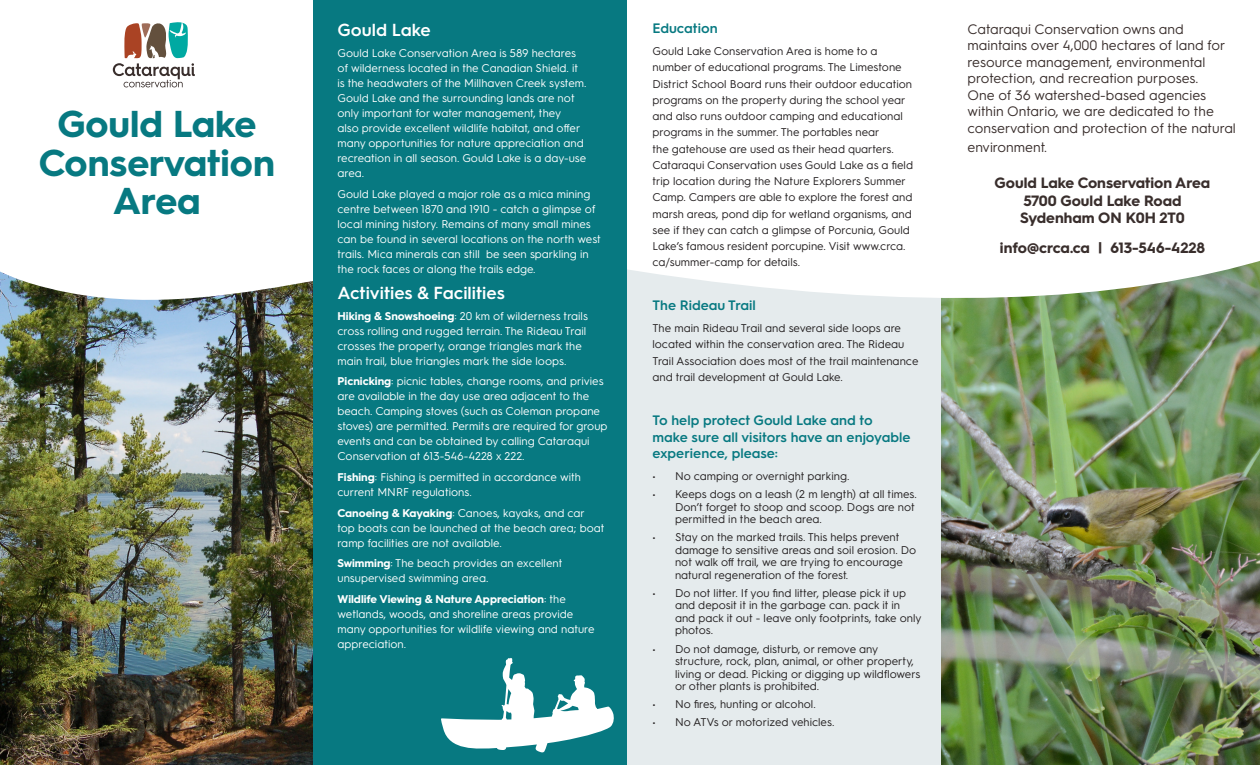
<style>
.page{position:relative;width:1260px;height:765px;background:#fff}
.page>*{position:absolute;margin:0;border:0;box-sizing:border-box;transform-origin:0 0}
.t1{font:700 37.5px/38.8px "Hurme Geometric Sans 3";color:#077981;text-align:center}
.body_text{font:600 17.5px "Hurme Geometric Sans 3";color:#fff}
.Intro_text{font:700 15px/17.5px "Hurme Geometric Sans 3";color:#392e2c;text-align:center}
.Intro_text-2{font:13.75px/16.5px "Hurme Geometric Sans 3";color:#392e2c}
.body_text-2{font:600 13.75px/16.5px "Hurme Geometric Sans 3";color:#077981}
.body_text-3{font:11.25px/15px "Hurme Geometric Sans 3";color:#fff}
.body_text-4{font:11.25px/16.2px "Hurme Geometric Sans 3";color:#231f20}
.s1{font-weight:700}
</style>
<div class="page">
<img style="left:0;top:300px;width:313px;height:465px">
<img style="left:941px;top:300px;width:319px;height:465px">
<div style="left:626px;top:209px;width:315px;height:556px;background:#e5ebed"></div>
<svg style="left:0;top:0;width:1260px;height:300px"></svg>
<svg style="left:113px;top:22px;width:82px;height:65px"></svg>
<div style="left:313px;top:0;width:313px;height:765px;background:#077981"></div>
<svg style="left:441px;top:658px;width:173px;height:94px"></svg>
<h1 class="t1" style="left:39px;top:102px;width:238px">Gould Lake<br>Conservation<br>Area</h1>
<p class="body_text" style="left:338px;top:18px;width:95px">Gould Lake</p>
<p class="body_text-3" style="left:338px;top:45px;width:251px">Gould Lake Conservation Area is 589 hectares of wilderness located in the Canadian Shield. it is the headwaters of the Millhaven Creek system.<br>Gould Lake and the surrounding lands are not only important for water management, they<br>also provide excellent wildlife habitat, and offer many opportunities for nature appreciation and recreation in all season. Gould Lake is a day-use area.</p>
<p class="body_text-3" style="left:338px;top:185px;width:265px">Gould Lake played a major role as a mica mining centre between 1870 and 1910 - catch a glimpse of local mining history. Remains of many small mines can be found in several locations on the north west trails. Mica minerals can still be seen sparkling in the rock faces or along the trails edge.</p>
<p class="body_text" style="left:338px;top:281px;width:169px">Activities &amp; Facilities</p>
<p class="body_text-3" style="left:338px;top:308px;width:252px"><span class="s1">Hiking &amp; Snowshoeing</span>: 20 km of wilderness trails cross rolling and rugged terrain. The Rideau Trail crosses the property, orange triangles mark the main trail, blue triangles mark the side loops.</p>
<p class="body_text-3" style="left:338px;top:373px;width:272px"><span class="s1">Picnicking</span>: picnic tables, change rooms, and privies are available in the day use area adjacent to the beach. Camping stoves (such as Coleman propane stoves) are permitted. Permits are required for group events and can be obtained by calling Cataraqui Conservation at 613-546-4228 x 222.</p>
<p class="body_text-3" style="left:338px;top:469px;width:245px"><span class="s1">Fishing</span>: Fishing is permitted in accordance with current MNRF regulations.</p>
<p class="body_text-3" style="left:338px;top:505px;width:269px"><span class="s1">Canoeing &amp; Kayaking</span>: Canoes, kayaks, and car top boats can be launched at the beach area; boat ramp facilities are not available.</p>
<p class="body_text-3" style="left:338px;top:555px;width:226px"><span class="s1">Swimming</span>: The beach provides an excellent unsupervised swimming area.</p>
<p class="body_text-3" style="left:338px;top:591px;width:259px"><span class="s1">Wildlife Viewing &amp; Nature Appreciation</span>: the wetlands, woods, and shoreline areas provide many opportunities for wildlife viewing and nature appreciation.</p>
<p class="body_text-2" style="left:652px;top:19px;width:67px">Education</p>
<p class="body_text-4" style="left:652px;top:42px;width:262px">Gould Lake Conservation Area is home to a number of educational programs. The Limestone District School Board runs their outdoor education programs on the property during the school year and also runs outdoor camping and educational programs in the summer. The portables near<br>the gatehouse are used as their head quarters.<br>Cataraqui Conservation uses Gould Lake as a field trip location during the Nature Explorers Summer Camp. Campers are able to explore the forest and marsh areas, pond dip for wetland organisms, and see if they can catch a glimpse of Porcunia, Gould Lake’s famous resident porcupine. Visit www.crca. ca/summer-camp for details.</p>
<p class="body_text-2" style="left:652px;top:296px;width:105px">The Rideau Trail</p>
<p class="body_text-4" style="left:652px;top:319px;width:267px">The main Rideau Trail and several side loops are located within the conservation area. The Rideau Trail Association does most of the trail maintenance and trail development at Gould Lake.</p>
<p class="body_text-2" style="left:652px;top:411px;width:260px">To help protect Gould Lake and to make sure all visitors have an enjoyable experience, please:</p>
<p class="body_text-4" style="left:652px;top:467px;width:199px">• No camping or overnight parking.</p>
<p class="body_text-4" style="left:675px;top:487px;width:243px;line-height:12.5px;text-indent:-22px">• Keeps dogs on a leash (2 m length) at all times.<br>Don’t forget to stoop and scoop. Dogs are not permitted in the beach area.</p>
<p class="body_text-4" style="left:675px;top:530px;width:243px;line-height:12.5px;text-indent:-22px">• Stay on the marked trails. This helps prevent damage to sensitive areas and soil erosion. Do not walk off trail, we are trying to encourage natural regeneration of the forest.</p>
<p class="body_text-4" style="left:675px;top:586px;width:248px;line-height:12.5px;text-indent:-22px">• Do not litter. If you find litter, please pick it up and deposit it in the garbage can. pack it in and pack it out - leave only footprints, take only photos.</p>
<p class="body_text-4" style="left:675px;top:642px;width:247px;line-height:12.5px;text-indent:-22px">• Do not damage, disturb, or remove any structure, rock, plan, animal, or other property, living or dead. Picking or digging up wildflowers or other plants is prohibited.</p>
<p class="body_text-4" style="left:652px;top:695px;width:165px">• No fires, hunting or alcohol.</p>
<p class="body_text-4" style="left:652px;top:713px;width:183px">• No ATVs or motorized vehicles.</p>
<p class="Intro_text-2" style="left:968px;top:20px;width:270px">Cataraqui Conservation owns and maintains over 4,000 hectares of land for resource management, environmental protection, and recreation purposes.<br>One of 36 watershed-based agencies within Ontario, we are dedicated to the conservation and protection of the natural</p>
<p class="Intro_text-2" style="left:968px;top:138px;width:81px">environment.</p>
<p class="Intro_text" style="left:995px;top:173px;width:217px">Gould Lake Conservation Area<br>5700 Gould Lake Road<br>Sydenham ON K0H 2T0</p>
<p class="Intro_text" style="left:1000px;top:238px;width:207px">info@crca.ca | 613-546-4228</p>
</div>
